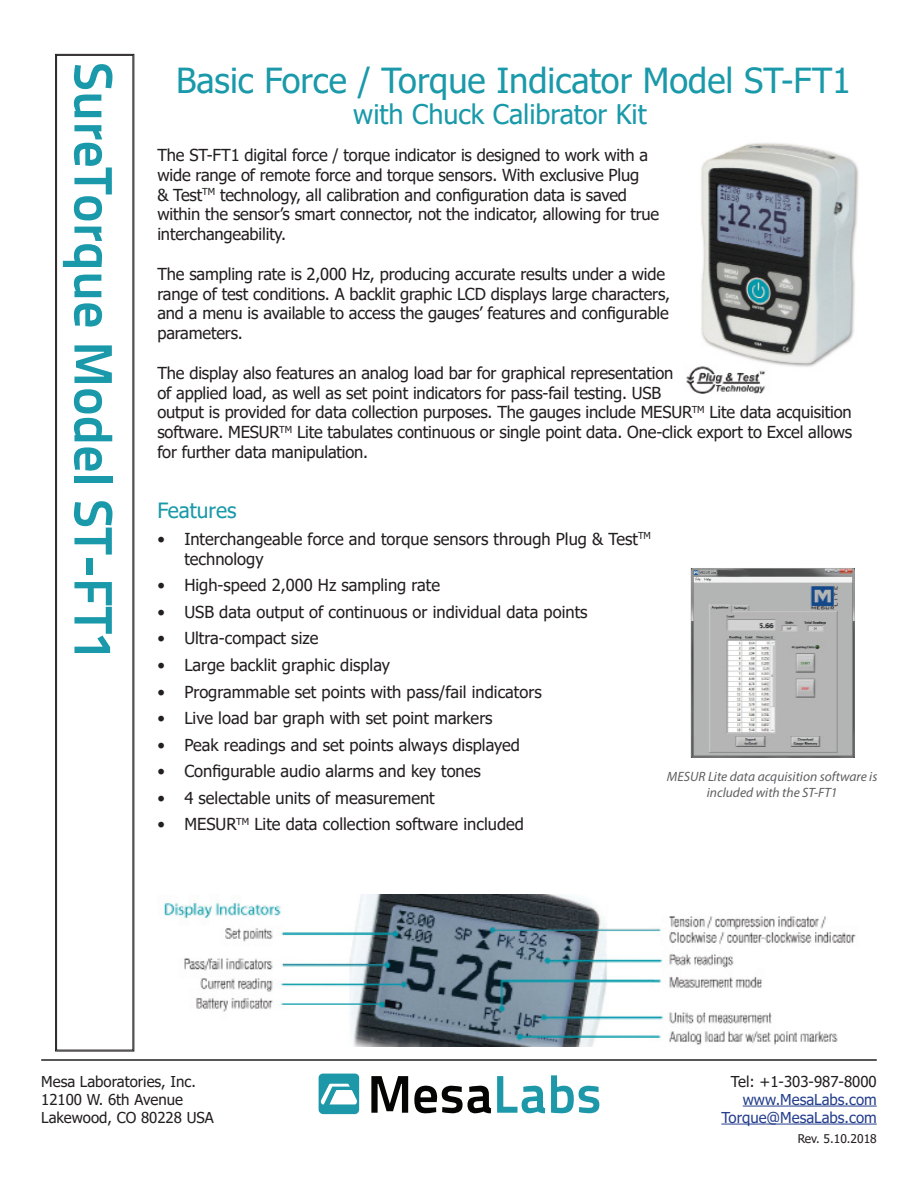
<style>
.page{position:relative;width:918px;height:1188px;background:#fff}
.page>*{position:absolute;margin:0;border:0;box-sizing:border-box;transform-origin:0 0}
.t1{font:700 54px "Titillium Text 22 L";color:#1999a9}
.t2{font:34.5px "Tahoma";color:#1999a9}
.t3{font:27px "Tahoma";color:#1999a9}
.t4{font:21px "Tahoma";color:#1999a9}
.t5{font:16.5px/19.8px "Tahoma";letter-spacing:-.01em;color:#231f20}
.t6{font:15px "Tahoma";color:#231f20}
.t7{font:15px "Tahoma";color:#253f8e}
.t8{font:italic 13.5px/16.2px "Myriad Pro";color:#5f5f62;text-align:center}
.t9{font:12px "Tahoma";color:#231f20}
</style>
<div class="page">
<hr style="left:743px;top:1106px;width:134px;height:1px;background:#253f8e">
<hr style="left:721px;top:1124px;width:156px;height:1px;background:#253f8e">
<hr style="left:41px;top:1059px;width:836px;height:2px;background:#231f20">
<div style="left:319px;top:1074px;width:40px;height:40px;background:#1d98a9;border-radius:4px"></div>
<svg style="left:321px;top:1084px;width:36px;height:21px"></svg>
<svg style="left:371px;top:1076px;width:37px;height:37px"></svg>
<svg style="left:414px;top:1086px;width:77px;height:27px"></svg>
<svg style="left:497px;top:1076px;width:48px;height:37px"></svg>
<svg style="left:551px;top:1075px;width:48px;height:38px"></svg>
<img style="left:690px;top:568px;width:164px;height:190px">
<img style="left:686px;top:143px;width:173px;height:251px">
<svg style="left:55px;top:54px;width:80px;height:998px"></svg>
<div style="left:56px;top:55px;width:77px;height:995px;border:1px solid #231f20"></div>
<img style="left:157px;top:895px;width:699px;height:151px">
<p class="t1" style="left:135px;top:62px;width:601px;rotate:90deg">SureTorque Model ST-FT1</p>
<p class="t2" style="left:176px;top:57px;width:677px">Basic Force / Torque Indicator Model ST-FT1</p>
<p class="t3" style="left:353px;top:96px;width:295px">with Chuck Calibrator Kit</p>
<p class="t5" style="left:157px;top:146px;width:503px">The ST-FT1 digital force / torque indicator is designed to work with a wide range of remote force and torque sensors. With exclusive Plug<br>&amp; Test<sup>TM</sup> technology, all calibration and configuration data is saved within the sensor’s smart connector, not the indicator, allowing for true interchangeability.</p>
<p class="t5" style="left:157px;top:265px;width:514px">The sampling rate is 2,000 Hz, producing accurate results under a wide range of test conditions. A backlit graphic LCD displays large characters, and a menu is available to access the gauges’ features and configurable parameters.</p>
<p class="t5" style="left:157px;top:364px;width:696px">The display also features an analog load bar for graphical representation<br>of applied load, as well as set point indicators for pass-fail testing. USB<br>output is provided for data collection purposes. The gauges include MESUR<sup>TM</sup> Lite data acquisition software. MESUR<sup>TM</sup> Lite tabulates continuous or single point data. One-click export to Excel allows for further data manipulation.</p>
<p class="t4" style="left:157px;top:496px;width:81px">Features</p>
<p class="t5" style="left:184px;top:530px;width:468px;text-indent:-27px">• Interchangeable force and torque sensors through Plug &amp; Test<sup>TM </sup>technology</p>
<p class="t5" style="left:157px;top:576px;width:284px">• High-speed 2,000 Hz sampling rate</p>
<p class="t5" style="left:157px;top:603px;width:432px">• USB data output of continuous or individual data points</p>
<p class="t5" style="left:157px;top:629px;width:163px">• Ultra-compact size</p>
<p class="t5" style="left:157px;top:656px;width:234px">• Large backlit graphic display</p>
<p class="t5" style="left:157px;top:683px;width:386px">• Programmable set points with pass/fail indicators</p>
<p class="t5" style="left:157px;top:709px;width:337px">• Live load bar graph with set point markers</p>
<p class="t5" style="left:157px;top:736px;width:364px">• Peak readings and set points always displayed</p>
<p class="t5" style="left:157px;top:762px;width:325px">• Configurable audio alarms and key tones</p>
<p class="t5" style="left:157px;top:789px;width:279px">• 4 selectable units of measurement</p>
<p class="t5" style="left:157px;top:815px;width:368px">• MESUR<sup>TM</sup> Lite data collection software included</p>
<p class="t8" style="left:667px;top:768px;width:212px">MESUR Lite data acquisition software is included with the ST-FT1</p>
<p class="t6" style="left:41px;top:1071px;width:156px">Mesa Laboratories, Inc.</p>
<p class="t6" style="left:41px;top:1089px;width:143px">12100 W. 6th Avenue</p>
<p class="t6" style="left:41px;top:1107px;width:174px">Lakewood, CO 80228 USA</p>
<p class="t6" style="left:731px;top:1071px;width:147px">Tel: +1-303-987-8000</p>
<p class="t7" style="left:743px;top:1089px;width:136px">www.MesaLabs.com</p>
<p class="t7" style="left:721px;top:1107px;width:157px">Torque@MesaLabs.com</p>
<p class="t9" style="left:798px;top:1131px;width:81px">Rev. 5.10.2018</p>
</div>
